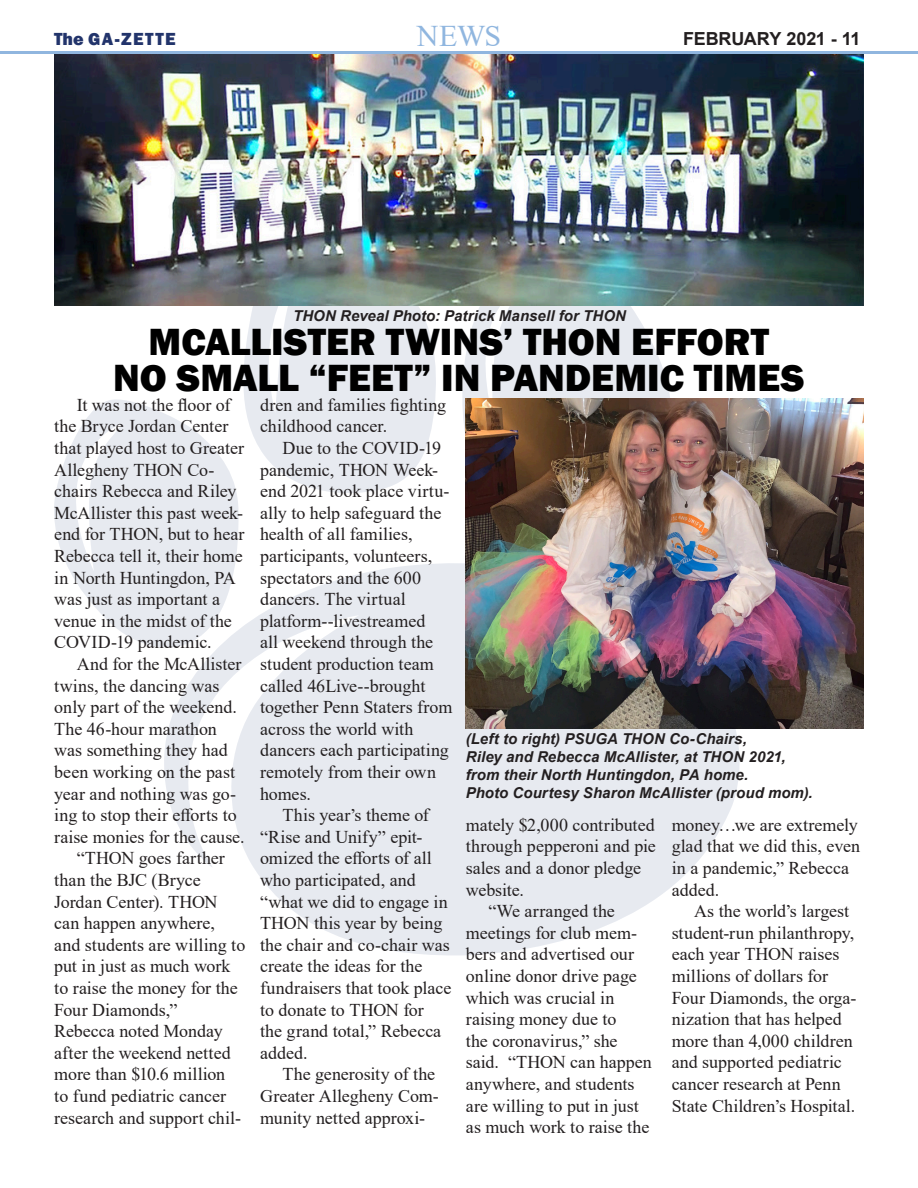
<style>
.page{position:relative;width:918px;height:1188px;background:#fff}
.page>*{position:absolute;margin:0;border:0;box-sizing:border-box;transform-origin:0 0}
.t1{font:800 39px "Franklin Gothic";color:#000}
.t2{font:30px "Times New Roman";color:#90b6df}
.t3{font:18px/21.6px "Times New Roman";color:#231f20}
.t4{font:700 18px "Arial";letter-spacing:-.01em;color:#231f20}
.t5{font:800 18px "Franklin Gothic";letter-spacing:.07em;color:#22346b}
.t6{font:italic 700 15px "Arial";letter-spacing:.005em;color:#231f20}
</style>
<div class="page">
<svg style="left:164px;top:562px;width:576px;height:393px;fill:#e7eaf0"></svg>
<svg style="left:462px;top:306px;width:208px;height:256px;fill:#e7eaf0"></svg>
<svg style="left:243px;top:306px;width:193px;height:187px;background:#eaedf2"></svg>
<svg style="left:54px;top:399px;width:185px;height:262px;fill:#e7eaf0"></svg>
<img style="left:466px;top:398px;width:398px;height:331px">
<img style="left:54px;top:54px;width:810px;height:252px">
<hr style="left:0;top:51px;width:918px;height:3px;background:#90b6df">
<p class="t2" style="left:417px;top:15px;width:86px">NEWS</p>
<p class="t5" style="left:54px;top:27px;width:123px">The GA-ZETTE</p>
<p class="t4" style="left:683px;top:26px;width:179px">FEBRUARY 2021 - 11</p>
<p class="t6" style="left:293px;top:305px;width:334px">THON Reveal Photo: Patrick Mansell for THON</p>
<p class="t1" style="left:149px;top:317px;width:622px">MCALLISTER TWINS’ THON EFFORT</p>
<p class="t1" style="left:113px;top:353px;width:693px">NO SMALL “FEET” IN PANDEMIC TIMES</p>
<p class="t3" style="left:54px;top:393px;width:192px;text-indent:22px">It was not the floor of the Bryce Jordan Center that played host to Greater<br>Allegheny THON Co&shy;chairs Rebecca and Riley<br>McAllister this past week&shy;end for THON, but to hear<br>Rebecca tell it, their home in North Huntingdon, PA was just as important a venue in the midst of the<br>COVID-19 pandemic.</p>
<p class="t3" style="left:54px;top:653px;width:192px;text-indent:22px">And for the McAllister twins, the dancing was only part of the weekend.<br>The 46-hour marathon was something they had been working on the past year and nothing was go&shy;ing to stop their efforts to raise monies for the cause.</p>
<p class="t3" style="left:54px;top:847px;width:193px;text-indent:22px">“THON goes farther than the BJC (Bryce<br>Jordan Center). THON can happen anywhere, and students are willing to put in just as much work to raise the money for the<br>Four Diamonds,”</p>
<p class="t3" style="left:54px;top:1020px;width:188px">Rebecca noted Monday after the weekend netted more than $10.6 million to fund pediatric cancer research and support chil-</p>
<p class="t3" style="left:260px;top:393px;width:188px">dren and families fighting childhood cancer.</p>
<p class="t3" style="left:260px;top:437px;width:191px;text-indent:22px">Due to the COVID-19 pandemic, THON Week&shy;end 2021 took place virtu&shy;ally to help safeguard the health of all families,</p>
<p class="t3" style="left:260px;top:545px;width:194px">participants, volunteers, spectators and the 600 dancers. The virtual platform--livestreamed<br>all weekend through the student production team called 46Live--brought together Penn Staters from across the world with dancers each participating remotely from their own homes.</p>
<p class="t3" style="left:260px;top:804px;width:193px;text-indent:22px">This year’s theme of “Rise and Unify” epit&shy;omized the efforts of all who participated, and “what we did to engage in<br>THON this year by being the chair and co-chair was create the ideas for the fundraisers that took place to donate to THON for<br>the grand total,” Rebecca added.</p>
<p class="t3" style="left:260px;top:1063px;width:180px;text-indent:22px">The generosity of the<br>Greater Allegheny Com&shy;munity netted approxi-</p>
<p class="t6" style="left:466px;top:729px;width:283px">(Left to right) PSUGA THON Co-Chairs,</p>
<p class="t6" style="left:466px;top:747px;width:321px">Riley and Rebecca McAllister, at THON 2021,</p>
<p class="t6" style="left:466px;top:765px;width:284px">from their North Huntingdon, PA home.</p>
<p class="t6" style="left:466px;top:783px;width:348px">Photo Courtesy Sharon McAllister (proud mom).</p>
<p class="t3" style="left:466px;top:813px;width:191px">mately $2,000 contributed through pepperoni and pie sales and a donor pledge website.</p>
<p class="t3" style="left:466px;top:900px;width:187px;text-indent:22px">“We arranged the meetings for club mem&shy;bers and advertised our online donor drive page which was crucial in raising money due to<br>the coronavirus,” she said. “THON can happen anywhere, and students are willing to put in just as much work to raise the</p>
<p class="t3" style="left:672px;top:813px;width:190px">money…we are extremely glad that we did this, even in a pandemic,” Rebecca added.</p>
<p class="t3" style="left:672px;top:900px;width:186px;text-indent:22px">As the world’s largest student-run philanthropy, each year THON raises millions of dollars for<br>Four Diamonds, the orga&shy;nization that has helped more than 4,000 children and supported pediatric cancer research at Penn<br>State Children’s Hospital.</p>
</div>
